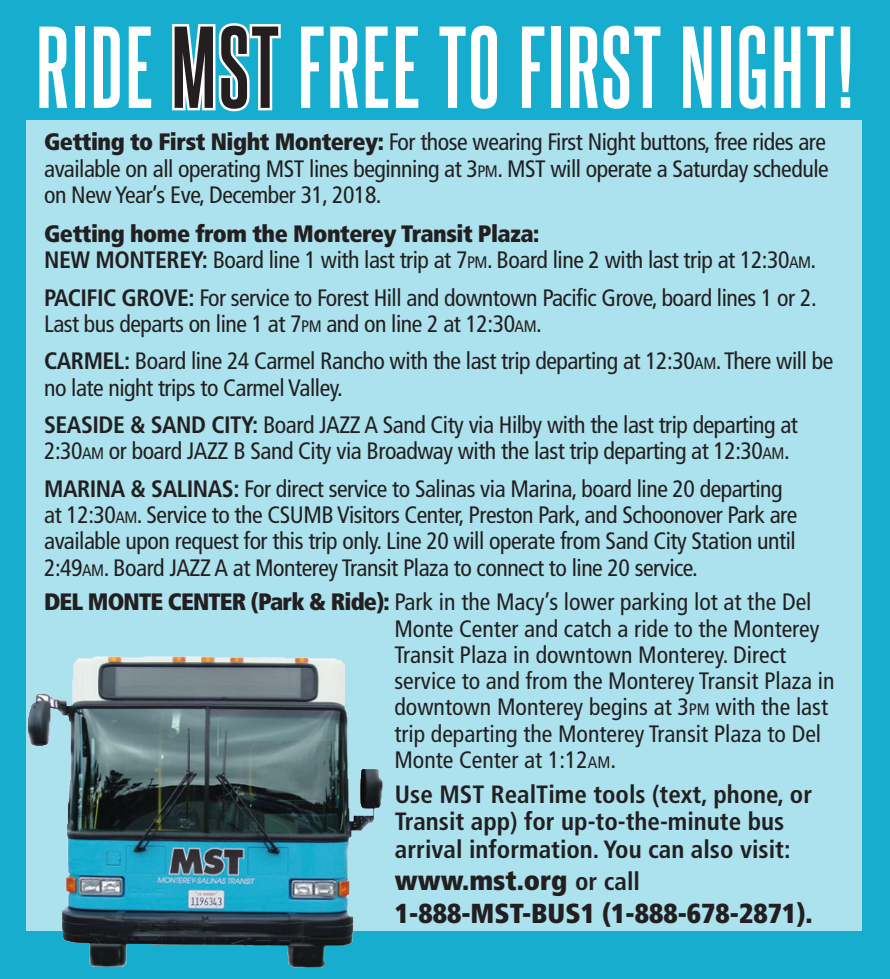
<style>
.page{position:relative;width:890px;height:979px;background:#fff}
.page>*{position:absolute;margin:0;border:0;box-sizing:border-box;transform-origin:0 0}
.t1{font:700 98.75px "Steelfish Rg";letter-spacing:.025em;color:#fff}
.t2{font:900 condensed 27.5px/32.5px "Frutiger";color:#231f20}
.t3{font:700 condensed 25px/27.5px "Frutiger";color:#231f20}
.t4{font:condensed 23.75px/26.2px "Frutiger";letter-spacing:-.02em;color:#231f20}
.t5{font:condensed 23.75px/26.2px "Frutiger";color:#231f20}
.s1{color:#231f20}
.s2{font-weight:900}
.s3{font-size:16.75px}
.s4{font-weight:700}
.s5{font-weight:700;font-size:25px}
</style>
<div class="page">
<div style="left:0;top:0;width:889px;height:979px;background:#16adcf"></div>
<svg style="left:172px;top:23px;width:109px;height:89px"></svg>
<div style="left:26px;top:120px;width:835px;height:810px;background:#ace2ee"></div>
<img style="left:26px;top:656px;width:366px;height:312px">
<h1 class="t1" style="left:36px;top:7px;width:819px">RIDE <span class="s1">MST</span> FREE TO FIRST NIGHT!</h1>
<p class="t4" style="left:44px;top:129px;width:785px;text-align:justify"><span class="s2">Getting to First Night Monterey:</span> For those wearing First Night buttons, free rides are available on all operating MST lines beginning at 3<span class="s3">PM</span>. MST will operate a Saturday schedule on New Year’s Eve, December 31, 2018.</p>
<p class="t4" style="left:44px;top:220px;width:773px"><span class="s2">Getting home from the Monterey Transit Plaza:<br></span><span class="s4">NEW MONTEREY:</span> Board line 1 with last trip at 7<span class="s3">PM</span>. Board line 2 with last trip at 12:30<span class="s3">AM</span>.</p>
<p class="t4" style="left:44px;top:284px;width:773px"><span class="s4">PACIFIC GROVE:</span> For service to Forest Hill and downtown Pacific Grove, board lines 1 or 2.<br>Last bus departs on line 1 at 7<span class="s3">PM</span> and on line 2 at 12:30<span class="s3">AM</span>.</p>
<p class="t4" style="left:44px;top:348px;width:790px"><span class="s4">CARMEL:</span> Board line 24 Carmel Rancho with the last trip departing at 12:30<span class="s3">AM</span>. There will be no late night trips to Carmel Valley.</p>
<p class="t4" style="left:44px;top:412px;width:755px"><span class="s4">SEASIDE &amp; SAND CITY:</span> Board JAZZ A Sand City via Hilby with the last trip departing at<br>2:30<span class="s3">AM</span> or board JAZZ B Sand City via Broadway with the last trip departing at 12:30<span class="s3">AM</span>.</p>
<p class="t4" style="left:44px;top:475px;width:754px"><span class="s4">MARINA &amp; SALINAS:</span> For direct service to Salinas via Marina, board line 20 departing at 12:30<span class="s3">AM</span>. Service to the CSUMB Visitors Center, Preston Park, and Schoonover Park are available upon request for this trip only. Line 20 will operate from Sand City Station until 2:49<span class="s3">AM</span>. Board JAZZ A at Monterey Transit Plaza to connect to line 20 service.</p>
<p class="t5" style="left:394px;top:589px;width:441px;text-indent:-350px"><span class="s2">DEL MONTE CENTER (Park &amp; Ride):</span> Park in the Macy’s lower parking lot at the Del Monte Center and catch a ride to the Monterey Transit Plaza in downtown Monterey. Direct service to and from the Monterey Transit Plaza in downtown Monterey begins at 3<span class="s3">PM</span> with the last trip departing the Monterey Transit Plaza to Del Monte Center at 1:12<span class="s3">AM</span>.</p>
<p class="t3" style="left:395px;top:780px;width:418px">Use MST RealTime tools (text, phone, or<br>Transit app) for up-to-the-minute bus arrival information. You can also visit:</p>
<p class="t2" style="left:395px;top:864px;width:419px">www.mst.org <span class="s5">or call<br></span>1-888-MST-BUS1 (1-888-678-2871).</p>
</div>
